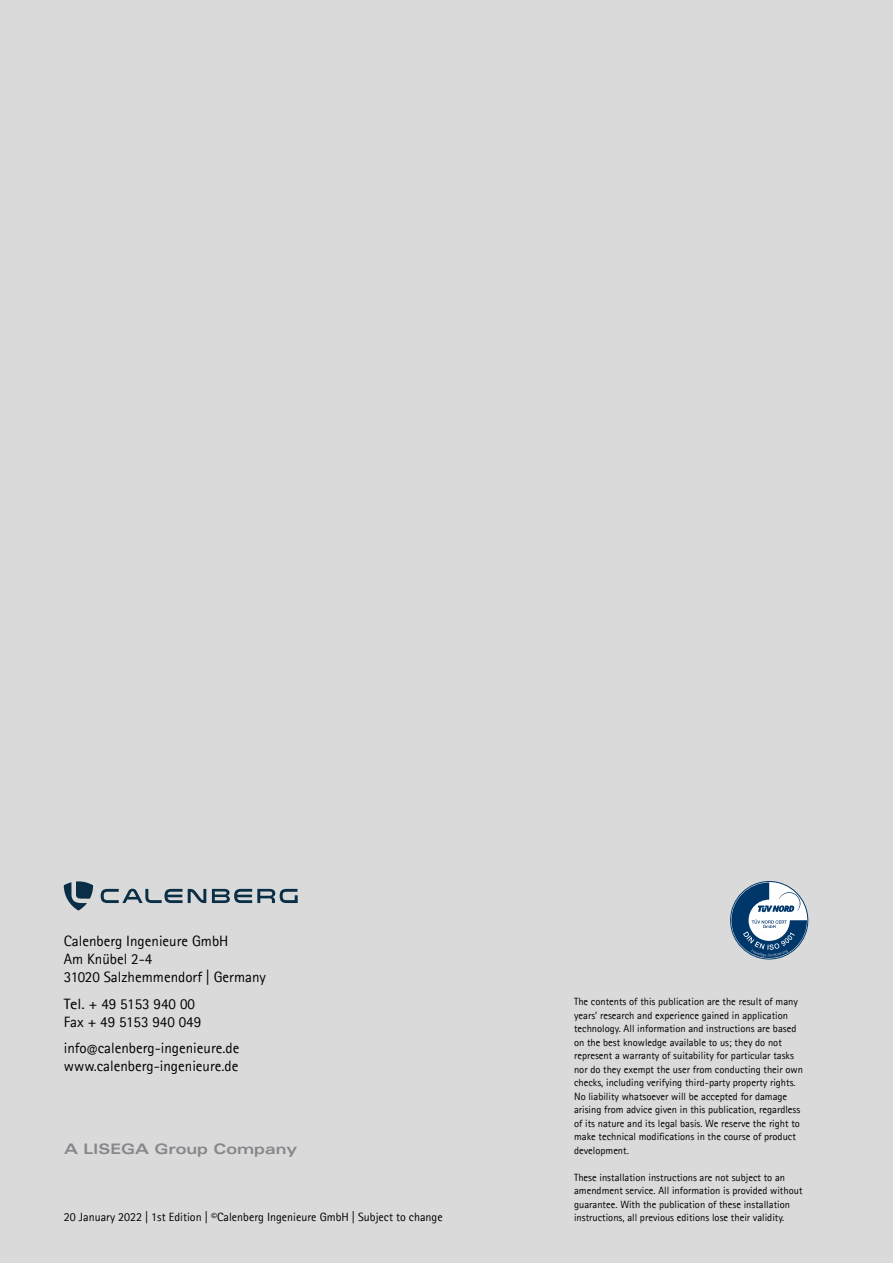
<style>
.page{position:relative;width:893px;height:1263px;background:#dadada}
.page>*{position:absolute;margin:0;border:0;box-sizing:border-box;transform-origin:0 0}
.t1{font:15px/18px "Rotis Sans Serif Pro";color:#000}
.t2{font:15px/18px "Rotis Sans Serif Pro";color:#000;scale:1.11 1}
.t3{font:700 expanded 14.55px "Univers LT Pro";color:#86888c}
.t4{font:12px "Rotis Sans Serif Pro";color:#000}
.t5{font:10.5px/13.5px "Rotis Sans Serif Pro";color:#000}
.s1{font-size:13.5px}
</style>
<div class="page">
<svg style="left:731px;top:882px;width:76px;height:76px"></svg>
<svg style="left:101px;top:889px;width:197px;height:14px"></svg>
<svg style="left:64px;top:881px;width:29px;height:29px"></svg>
<h1 class="t1" style="left:64px;top:932px;width:204px">Calenberg Ingenieure GmbH<br>Am Knübel 2-4<br>31020 Salzhemmendorf | Germany</h1>
<h1 class="t2" style="left:64px;top:995px;width:125px">Tel. + 49 5153 940 00<br>Fax + 49 5153 940 049</h1>
<h1 class="t1" style="left:64px;top:1039px;width:177px">info<span class="s1">@</span>calenberg-ingenieure.de www.calenberg-ingenieure.de</h1>
<p class="t5" style="left:574px;top:995px;width:230px">The contents of this publication are the result of many years' research and experience gained in application technology. All information and instructions are based on the best knowledge available to us; they do not represent a warranty of suitability for particular tasks nor do they exempt the user from conducting their own checks, including verifying third-party property rights.<br>No liability whatsoever will be accepted for damage arising from advice given in this publication, regardless of its nature and its legal basis. We reserve the right to make technical modifications in the course of product development.</p>
<p class="t5" style="left:574px;top:1170px;width:230px">These installation instructions are not subject to an amendment service. All information is provided without guarantee. With the publication of these installation</p>
<h2 class="t3" style="left:64px;top:1141px;width:234px">A LISEGA Group Company</h2>
<p class="t4" style="left:64px;top:1210px;width:380px">20 January 2022 | 1st Edition | ©Calenberg Ingenieure GmbH | Subject to change</p>
<p class="t5" style="left:574px;top:1211px;width:212px">instructions, all previous editions lose their validity.</p>
</div>
